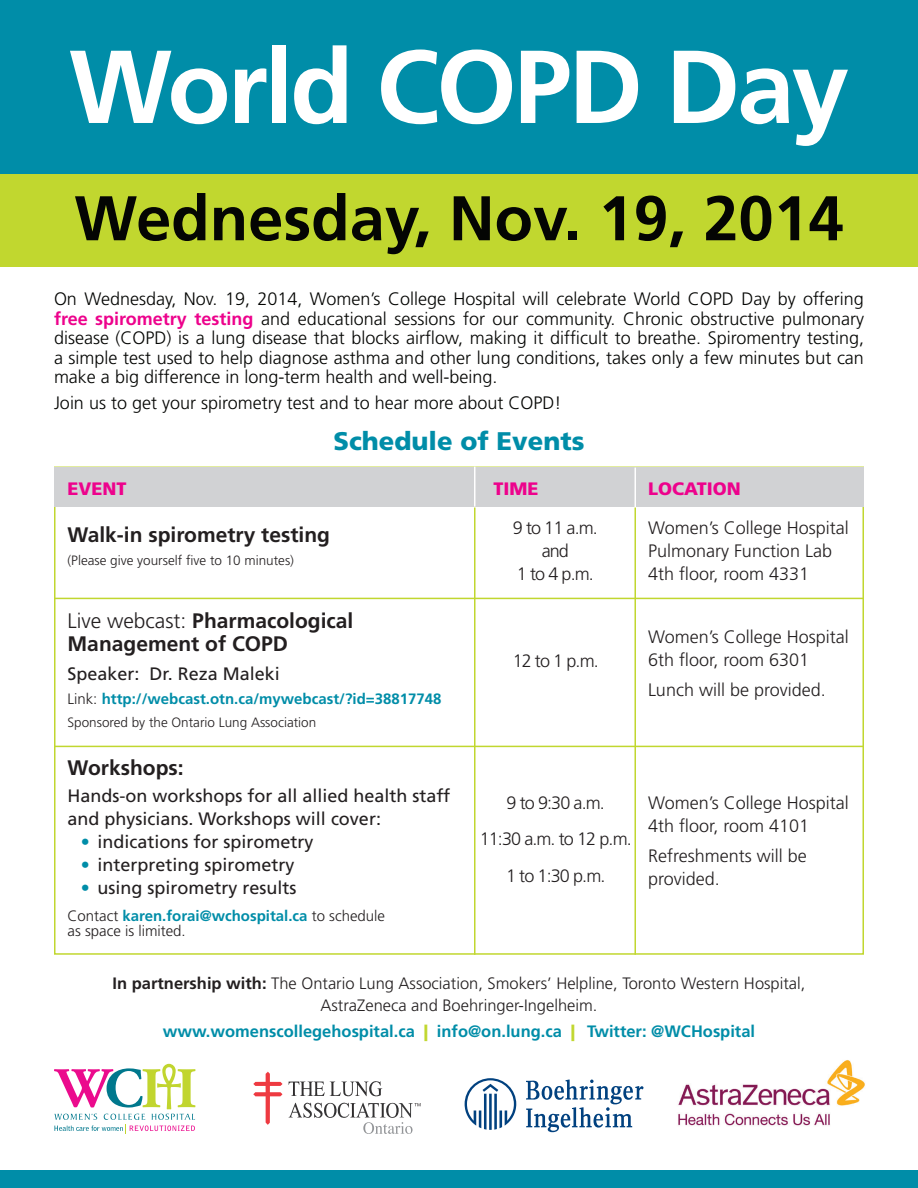
<style>
.page{position:relative;width:918px;height:1188px;background:#fff}
.page>*{position:absolute;margin:0;border:0;box-sizing:border-box;transform-origin:0 0}
.t1{font:700 103.5px "Frutiger";letter-spacing:-.03em;color:#fff}
.t2{font:700 63px "Frutiger";color:#040503}
.t3{font:900 25.5px "Frutiger";color:#008da8}
.t4{font:700 21px/23.1px "Frutiger";color:#231f20}
.t5{font:300 18px/19.5px "Frutiger";color:#040503;text-align:justify}
.t6{font:300 18px/23.1px "Frutiger";color:#231f20}
.t7{font:18px/23.1px "Frutiger";color:#231f20}
.t8{font:300 18px/36.6px "Frutiger";letter-spacing:-.05em;color:#231f20;text-align:center}
.t9{font:900 18px "Frutiger";color:#ed028c}
.t10{font:300 16.5px/22.5px "Frutiger";color:#231f20;text-align:center}
.t11{font:700 16.5px "Frutiger";color:#008da8}
.t12{font:300 15px/15.6px "Frutiger";color:#231f20}
.t13{font:700 15px "Frutiger";color:#008da8}
.t14{font:300 13.5px "Frutiger";color:#231f20}
.s1{font-weight:700;color:#ed028c}
.s2{font-weight:300}
.s3{font-weight:300;color:#231f20}
.s4{color:#008da8}
.s5{font-weight:700;color:#008da8}
.s6{font-weight:700}
.s7{font-weight:900;color:#c1d72f}
</style>
<div class="page">
<div style="left:0;top:0;width:918px;height:174px;background:#008da8"></div>
<div style="left:0;top:174px;width:918px;height:93px;background:#c1d72f"></div>
<svg style="left:465px;top:1078px;width:51px;height:52px"></svg>
<svg style="left:526px;top:1080px;width:118px;height:52px"></svg>
<svg style="left:253px;top:1072px;width:29px;height:53px"></svg>
<svg style="left:288px;top:1081px;width:133px;height:53px"></svg>
<img style="left:678px;top:1060px;width:187px;height:66px">
<div style="left:0;top:1171px;width:918px;height:17px;background:#008da8"></div>
<svg style="left:54px;top:1064px;width:141px;height:70px"></svg>
<div style="left:54px;top:467px;width:810px;height:40px;background:#d1d2d4"></div>
<hr style="left:474px;top:467px;width:2px;height:40px;background:#fff">
<hr style="left:474px;top:508px;width:2px;height:447px;background:#c1d72f">
<hr style="left:634px;top:468px;width:2px;height:40px;background:#fff">
<hr style="left:634px;top:508px;width:2px;height:447px;background:#c1d72f">
<hr style="left:54px;top:598px;width:810px;height:1px;background:#c1d72f">
<hr style="left:54px;top:746px;width:810px;height:1px;background:#c1d72f">
<h1 class="t1" style="left:69px;top:26px;width:782px">World COPD Day</h1>
<h2 class="t2" style="left:74px;top:181px;width:771px">Wednesday, Nov. 19, 2014</h2>
<p class="t5" style="left:54px;top:289px;width:812px">On Wednesday, Nov. 19, 2014, Women’s College Hospital will celebrate World COPD Day by offering <span class="s1">free spirometry testing</span> and educational sessions for our community. Chronic obstructive pulmonary disease (COPD) is a lung disease that blocks airflow, making it difficult to breathe. Spiromentry testing, a simple test used to help diagnose asthma and other lung conditions, takes only a few minutes but can make a big difference in long-term health and well-being.</p>
<p class="t5" style="left:54px;top:394px;width:509px">Join us to get your spirometry test and to hear more about COPD!</p>
<h3 class="t3" style="left:334px;top:426px;width:252px">Schedule of Events</h3>
<p class="t9" style="left:68px;top:478px;width:61px">EVENT</p>
<p class="t9" style="left:494px;top:478px;width:47px">TIME</p>
<p class="t9" style="left:648px;top:478px;width:94px">LOCATION</p>
<p class="t4" style="left:68px;top:523px;width:264px">Walk-in spirometry testing</p>
<p class="t14" style="left:68px;top:553px;width:228px">(Please give yourself five to 10 minutes)</p>
<p class="t4" style="left:68px;top:609px;width:287px"><span class="s2">Live webcast:</span> Pharmacological<br>Management of COPD</p>
<p class="t7" style="left:68px;top:663px;width:214px">Speaker: Dr. Reza Maleki</p>
<p class="t13" style="left:68px;top:690px;width:376px"><span class="s3">Link:</span> http://webcast.otn.ca/mywebcast/?id=38817748</p>
<p class="t14" style="left:68px;top:714px;width:250px">Sponsored by the Ontario Lung Association</p>
<p class="t4" style="left:68px;top:756px;width:118px">Workshops:</p>
<p class="t7" style="left:68px;top:784px;width:384px">Hands-on workshops for all allied health staff and physicians. Workshops will cover:</p>
<p class="t7" style="left:81px;top:830px;width:234px"><span class="s4">•</span> indications for spirometry</p>
<p class="t7" style="left:81px;top:853px;width:215px"><span class="s4">•</span> interpreting spirometry</p>
<p class="t7" style="left:81px;top:876px;width:217px"><span class="s4">•</span> using spirometry results</p>
<p class="t12" style="left:68px;top:908px;width:319px">Contact <span class="s5">karen.forai@wchospital.ca</span> to schedule as space is limited.</p>
<p class="t6" style="left:513px;top:517px;width:87px;text-align:center">9 to 11 a.m. and<br>1 to 4 p.m.</p>
<p class="t6" style="left:513px;top:649px;width:88px">12 to 1 p.m.</p>
<p class="t6" style="left:648px;top:517px;width:202px">Women’s College Hospital<br>Pulmonary Function Lab<br>4th floor, room 4331</p>
<p class="t6" style="left:648px;top:625px;width:202px">Women’s College Hospital<br>6th floor, room 6301</p>
<p class="t6" style="left:648px;top:678px;width:179px">Lunch will be provided.</p>
<p class="t8" style="left:480px;top:785px;width:154px">9 to 9:30 a.m.<br>11:30 a.m. to 12 p.m.<br>1 to 1:30 p.m.</p>
<p class="t6" style="left:648px;top:791px;width:202px">Women’s College Hospital<br>4th floor, room 4101</p>
<p class="t6" style="left:648px;top:844px;width:160px">Refreshments will be provided.</p>
<p class="t10" style="left:113px;top:972px;width:694px"><span class="s6">In partnership with:</span> The Ontario Lung Association, Smokers’ Helpline, Toronto Western Hospital,<br>AstraZeneca and Boehringer-Ingelheim.</p>
<p class="t11" style="left:163px;top:1022px;width:594px">www.womenscollegehospital.ca <span class="s7">|</span> info@on.lung.ca <span class="s7">|</span> Twitter: @WCHospital</p>
</div>
